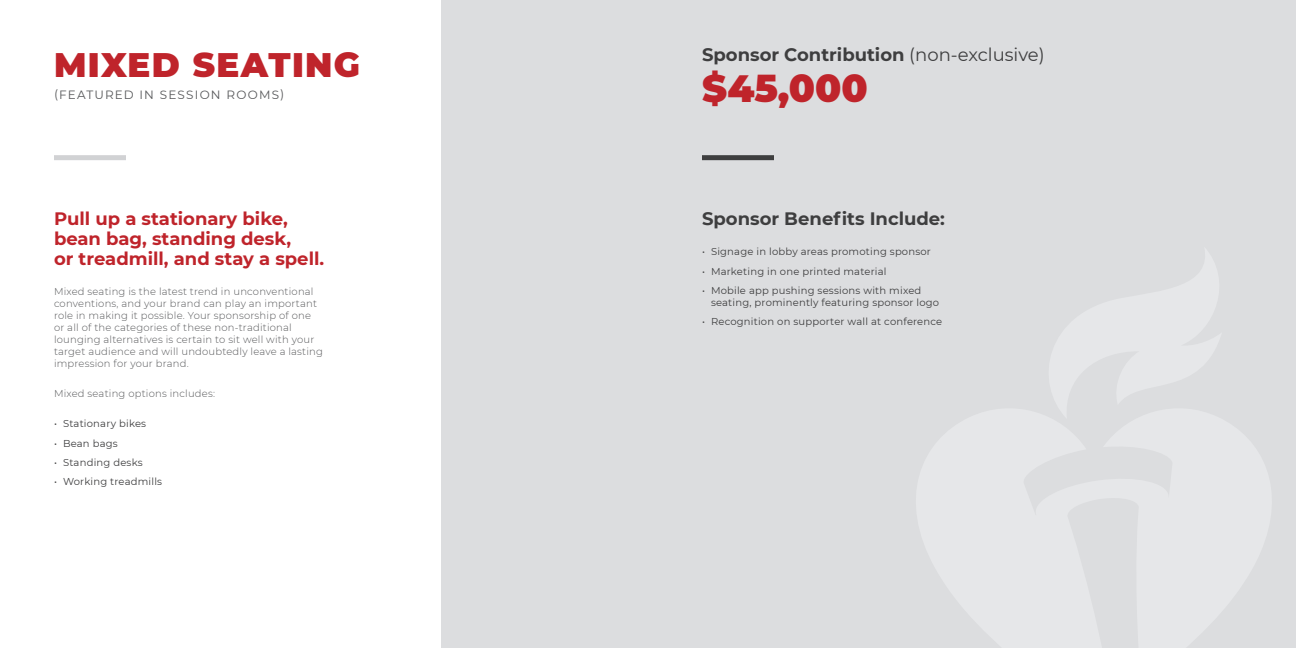
<style>
.page{position:relative;width:1296px;height:648px;background:#fff}
.page>*{position:absolute;margin:0;border:0;box-sizing:border-box;transform-origin:0 0}
.t1{font:900 38px "Montserrat";color:#bf242b}
.t2{font:900 34px "Montserrat";letter-spacing:.04em;color:#bf242b}
.t3{font:700 18px/20px "Montserrat";color:#bf242b}
.t4{font:700 18px "Montserrat";color:#3e3e3f}
.t5{font:12px "Montserrat";letter-spacing:.1em;color:#57585a}
.Body{font:300 10px/12px "Montserrat";letter-spacing:.02em;color:#57585a}
.t6{font:10px/12px "Montserrat";letter-spacing:.02em;color:#3e3e3f}
.s1{font-weight:400}
</style>
<div class="page">
<div style="left:441px;top:0;width:855px;height:648px;background:#dcdddf"></div>
<div style="left:702px;top:155px;width:72px;height:5px;background:#3e3e3f"></div>
<div style="left:54px;top:155px;width:72px;height:5px;background:#d1d2d4"></div>
<p class="t2" style="left:54px;top:39px;width:308px">MIXED SEATING</p>
<p class="t5" style="left:54px;top:86px;width:232px">(FEATURED IN SESSION ROOMS)</p>
<p class="t3" style="left:54px;top:208px;width:272px">Pull up a stationary bike, bean bag, standing desk,<br>or treadmill, and stay a spell.</p>
<p class="Body" style="left:54px;top:285px;width:271px">Mixed seating is the latest trend in unconventional conventions, and your brand can play an important role in making it possible. Your sponsorship of one or all of the categories of these non-traditional lounging alternatives is certain to sit well with your target audience and will undoubtedly leave a lasting impression for your brand.</p>
<p class="Body" style="left:54px;top:387px;width:163px">Mixed seating options includes:</p>
<p class="t6" style="left:54px;top:417px;width:94px">• Stationary bikes</p>
<p class="t6" style="left:54px;top:437px;width:65px">• Bean bags</p>
<p class="t6" style="left:54px;top:456px;width:90px">• Standing desks</p>
<p class="t6" style="left:54px;top:475px;width:110px">• Working treadmills</p>
<p class="t4" style="left:702px;top:42px;width:344px">Sponsor Contribution <span class="s1">(non-exclusive)</span></p>
<p class="t1" style="left:702px;top:60px;width:167px">$45,000</p>
<p class="t4" style="left:702px;top:206px;width:244px">Sponsor Benefits Include:</p>
<p class="t6" style="left:702px;top:245px;width:231px">• Signage in lobby areas promoting sponsor</p>
<p class="t6" style="left:702px;top:265px;width:186px">• Marketing in one printed material</p>
<p class="t6" style="left:711px;top:284px;width:230px;text-indent:-9px">• Mobile app pushing sessions with mixed seating, prominently featuring sponsor logo</p>
<p class="t6" style="left:702px;top:315px;width:242px">• Recognition on supporter wall at conference</p>
</div>
